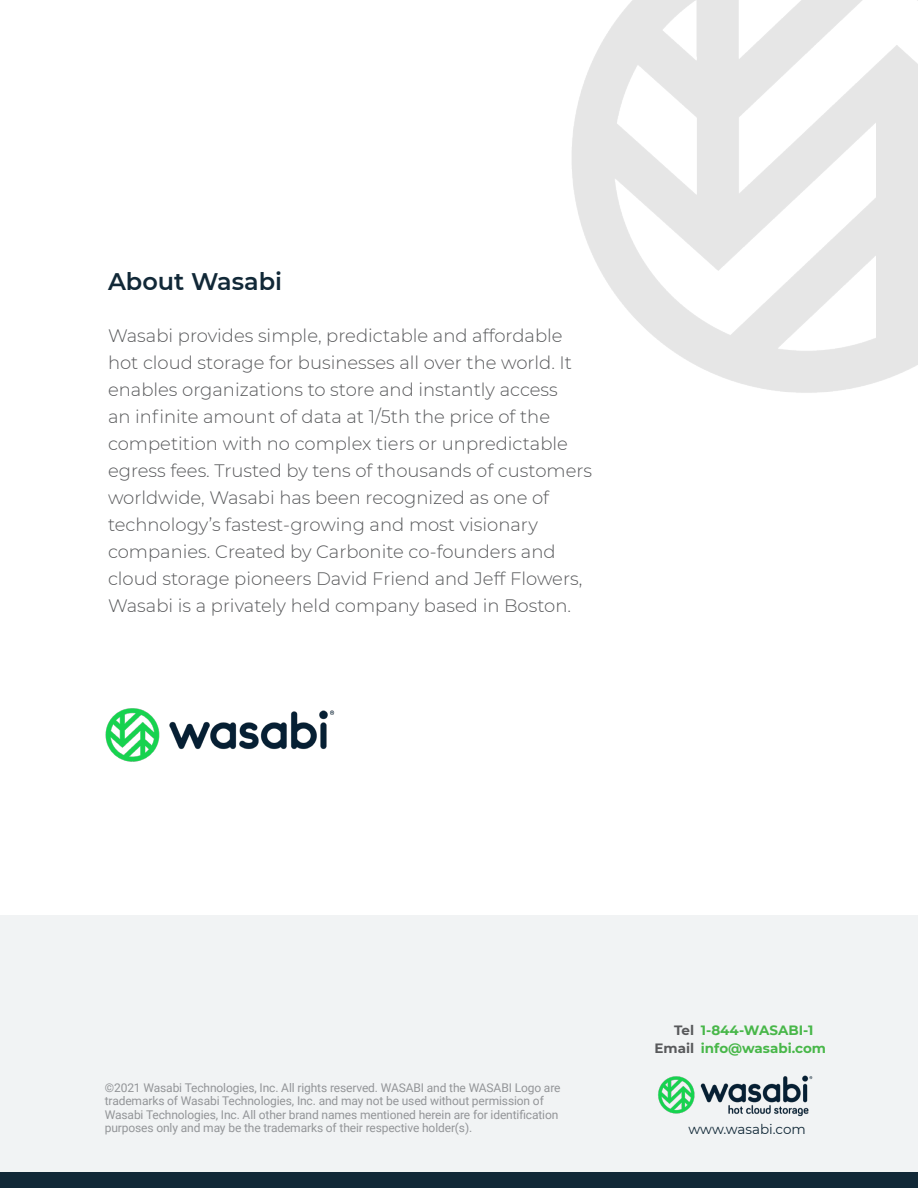
<style>
.page{position:relative;width:918px;height:1188px;background:#fff}
.page>*{position:absolute;margin:0;border:0;box-sizing:border-box;transform-origin:0 0}
.t1{font:600 24px "Montserrat";color:#112837}
.t2{font:300 18px/27px "Montserrat";color:#58595b}
.t3{font:700 13.5px/18px "Montserrat";color:#48b749}
.t4{font:13.5px "Montserrat";color:#112837}
.t5{font:700 13.5px/18px "Montserrat";color:#58595b;text-align:right}
.t6{font:12px/13.5px "Roboto";letter-spacing:-.01em;color:#939598}
</style>
<div class="page">
<img style="left:572px;top:0;width:346px;height:393px">
<div style="left:0;top:916px;width:918px;height:272px;background:#f1f3f4"></div>
<img style="left:658px;top:1075px;width:155px;height:42px">
<div style="left:0;top:1173px;width:918px;height:15px;background:#112837"></div>
<img style="left:105px;top:708px;width:230px;height:54px">
<h1 class="t1" style="left:108px;top:264px;width:176px">About Wasabi</h1>
<p class="t2" style="left:108px;top:322px;width:486px">Wasabi provides simple, predictable and affordable hot cloud storage for businesses all over the world. It enables organizations to store and instantly access<br>an infinite amount of data at 1/5th the price of the competition with no complex tiers or unpredictable egress fees. Trusted by tens of thousands of customers worldwide, Wasabi has been recognized as one of technology’s fastest-growing and most visionary companies. Created by Carbonite co-founders and cloud storage pioneers David Friend and Jeff Flowers, Wasabi is a privately held company based in Boston.</p>
<p class="t6" style="left:105px;top:1080px;width:457px">©2021 Wasabi Technologies, Inc. All rights reserved. WASABI and the WASABI Logo are trademarks of Wasabi Technologies, Inc. and may not be used without permission of Wasabi Technologies, Inc. All other brand names mentioned herein are for identification purposes only and may be the trademarks of their respective holder(s).</p>
<p class="t5" style="left:655px;top:1021px;width:41px">Tel<br>Email</p>
<p class="t3" style="left:701px;top:1021px;width:127px">1-844-WASABI-1 info@wasabi.com</p>
<p class="t4" style="left:688px;top:1120px;width:119px">www.wasabi.com</p>
</div>
